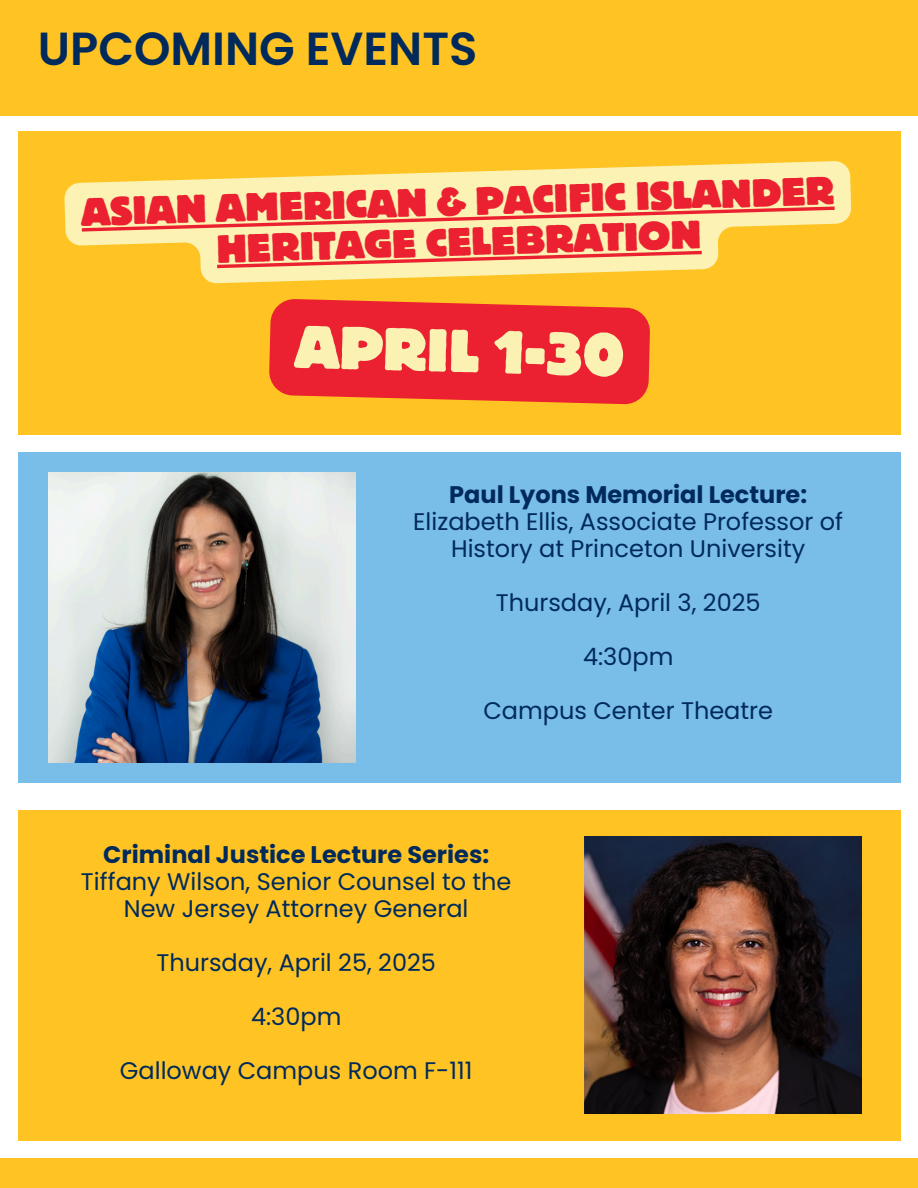
<style>
.page{position:relative;width:918px;height:1188px;background:#fff}
.page>*{position:absolute;margin:0;border:0;box-sizing:border-box;transform-origin:0 0}
.t1{font:800 63.3px "Bloc";color:#faf1b3}
.t2{font:600 46.35px "Poppins";color:#002a5c}
.t3{font:800 41.25px/40.3px "Bloc";color:#eb2030;text-align:center}
.t4{font:24px/27px "Poppins";color:#002a5c;text-align:center}
.t5{font:700 24px "Poppins";color:#002a5c}
</style>
<div class="page">
<div style="left:0;top:1158px;width:918px;height:30px;background:#ffc423"></div>
<div style="left:0;top:0;width:918px;height:115px;background:#ffc423"></div>
<div style="left:18px;top:810px;width:882px;height:331px;background:#ffc423"></div>
<img style="left:584px;top:837px;width:277px;height:277px">
<div style="left:18px;top:453px;width:882px;height:330px;background:#79bde9"></div>
<img style="left:48px;top:473px;width:307px;height:290px">
<div style="left:18px;top:131px;width:882px;height:303px;background:#ffc423"></div>
<svg style="left:64px;top:161px;width:788px;height:123px;fill:#fbf2b3"></svg>
<svg style="left:82px;top:207px;width:753px;height:25px;background:#f8d39b"></svg>
<svg style="left:217px;top:251px;width:485px;height:17px;background:#f7c898"></svg>
<svg style="left:269px;top:299px;width:381px;height:106px;background:#ed312e"></svg>
<h2 class="t2" style="left:38px;top:16px;width:441px">UPCOMING EVENTS</h2>
<p class="t3" style="left:81px;top:195px;width:754px;rotate:-2deg">ASIAN AMERICAN &amp; PACIFIC ISLANDER<br>HERITAGE CELEBRATION</p>
<p class="t1" style="left:296px;top:313px;width:330px;rotate:1deg">APRIL 1-30</p>
<p class="t5" style="left:449px;top:478px;width:359px">Paul Lyons Memorial Lecture:</p>
<p class="t4" style="left:413px;top:508px;width:431px">Elizabeth Ellis, Associate Professor of<br>History at Princeton University</p>
<p class="t4" style="left:496px;top:589px;width:266px">Thursday, April 3, 2025</p>
<p class="t4" style="left:583px;top:643px;width:92px">4:30pm</p>
<p class="t4" style="left:483px;top:697px;width:291px">Campus Center Theatre</p>
<h3 class="t5" style="left:103px;top:838px;width:388px">Criminal Justice Lecture Series:</h3>
<h1 class="t4" style="left:81px;top:868px;width:432px">Tiffany Wilson, Senior Counsel to the<br>New Jersey Attorney General</h1>
<p class="t4" style="left:156px;top:949px;width:281px">Thursday, April 25, 2025</p>
<p class="t4" style="left:251px;top:1003px;width:92px">4:30pm</p>
<p class="t4" style="left:120px;top:1057px;width:354px">Galloway Campus Room F-111</p>
</div>
